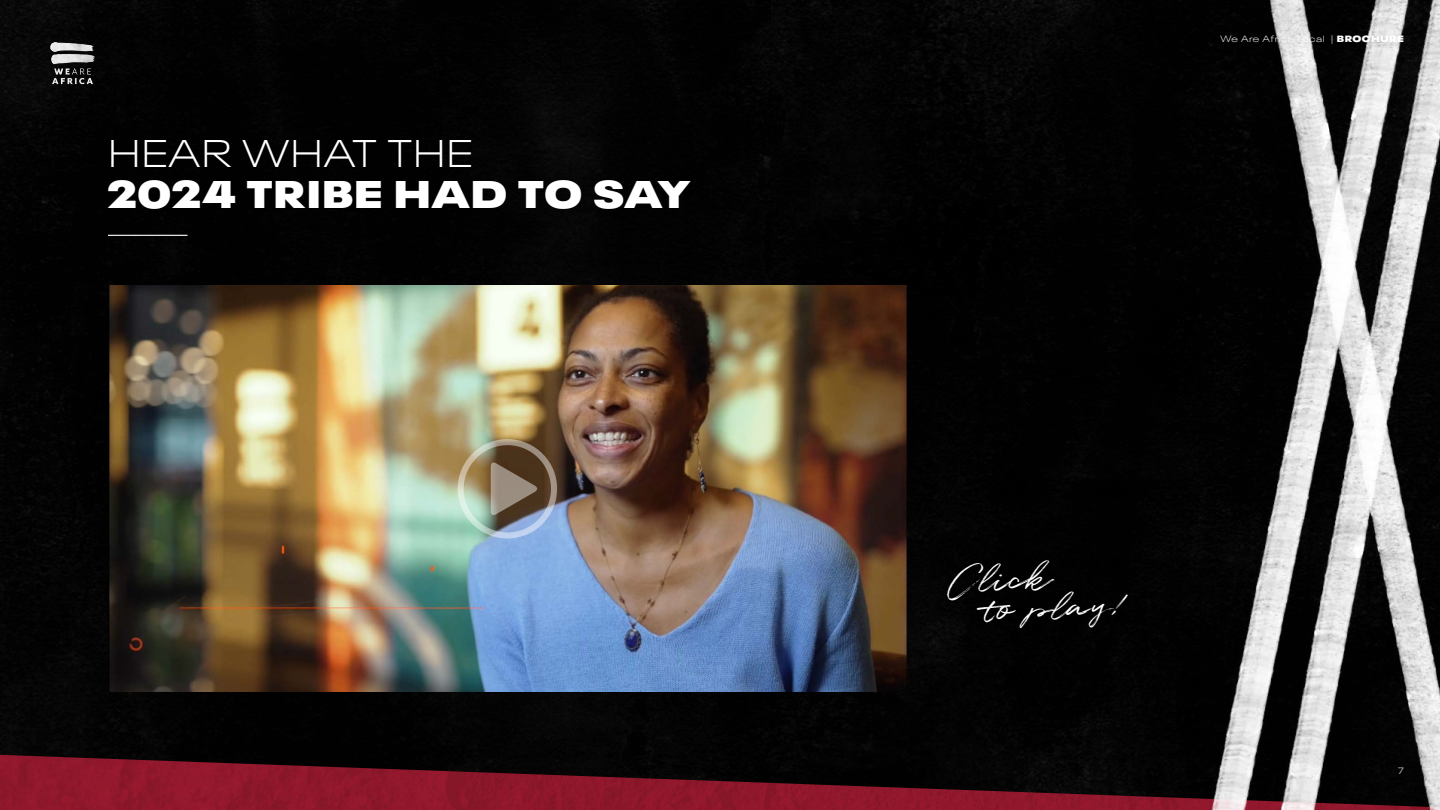
<style>
.page{position:relative;width:1440px;height:810px;background:#fff}
.page>*{position:absolute;margin:0;border:0;box-sizing:border-box;transform-origin:0 0}
.t1{font:38.4px "Quentin";color:#fff}
.t2{font:900 expanded 38.25px "Neue Plak";letter-spacing:.03em;color:#fff}
.t3{font:300 expanded 38.25px "Neue Plak";letter-spacing:.03em;color:#fff}
.t4{font:300 expanded 9px "Neue Plak";letter-spacing:.06em;color:#fff}
.s1{font-weight:900}
</style>
<div class="page">
<div style="left:0;top:0;width:1200px;height:755px;background:#020202"></div>
<hr style="left:108px;top:235px;width:80px;height:1px;background:#fff">
<img style="left:108px;top:286px;width:799px;height:406px">
<img style="left:458px;top:438px;width:99px;height:100px">
<img style="left:0;top:755px;width:1200px;height:55px">
<img style="left:1200px;top:0;width:240px;height:810px">
<img style="left:45px;top:35px;width:55px;height:55px">
<p class="t3" style="left:108px;top:123px;width:367px">HEAR WHAT THE</p>
<p class="t2" style="left:108px;top:161px;width:583px">2024 TRIBE HAD TO SAY</p>
<p class="t4" style="left:1221px;top:32px;width:185px">We Are Africa Local | <span class="s1">BROCHURE</span></p>
<p class="t1" style="left:946px;top:555px;width:105px;rotate:-2deg">Click</p>
<p class="t1" style="left:984px;top:584px;width:144px;rotate:-2deg">to play!</p>
<p class="t4" style="left:1398px;top:764px;width:7px">7</p>
</div>
